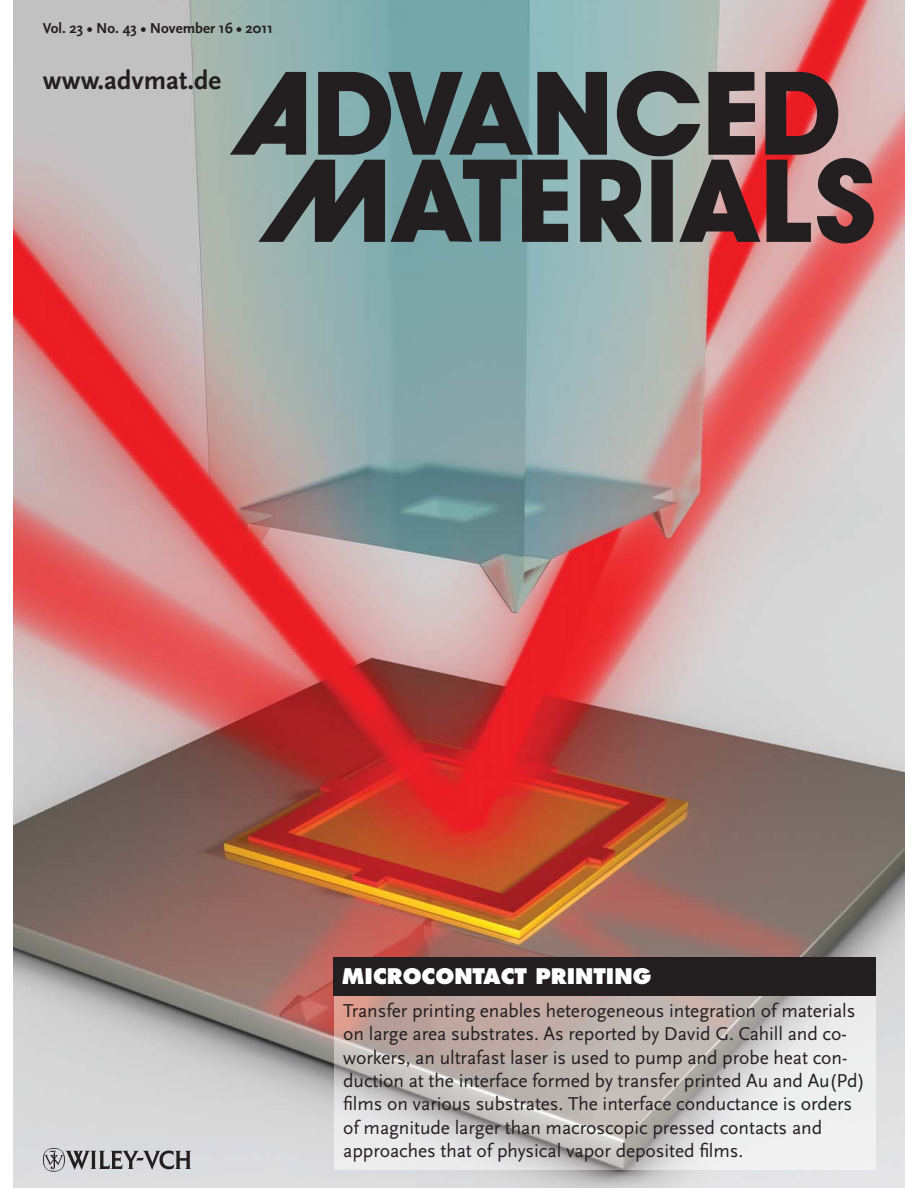
<style>
.page{position:relative;width:918px;height:1188px;background:#fff}
.page>*{position:absolute;margin:0;border:0;box-sizing:border-box;transform-origin:0 0}
.t1{font:700 27px "Scala Sans";color:#231f20}
.t2{font:800 21px "Futura";color:#fff}
.t3{font:19.5px/23.4px "Scala Sans";letter-spacing:-.005em;color:#231f20}
.t4{font:700 15px "Scala Sans";color:#231f20}
</style>
<div class="page">
<img style="left:13px;top:0;width:892px;height:1188px">
<svg style="left:43px;top:1148px;width:148px;height:24px;background:#a5a5a8"></svg>
<svg style="left:230px;top:71px;width:644px;height:173px;background:#5f5e5f"></svg>
<img style="left:334px;top:996px;width:541px;height:173px">
<div style="left:334px;top:957px;width:542px;height:39px;background:#231f20"></div>
<p class="t4" style="left:43px;top:19px;width:232px">Vol. 23 • No. 43 • November 16 • 2011</p>
<h1 class="t1" style="left:43px;top:64px;width:180px">www.advmat.de</h1>
<p class="t2" style="left:342px;top:967px;width:311px">MICROCONTACT PRINTING</p>
<p class="t3" style="left:343px;top:1000px;width:523px">Transfer printing enables heterogeneous integration of materials on large area substrates. As reported by David G. Cahill and co&shy;workers, an ultrafast laser is used to pump and probe heat con&shy;duction at the interface formed by transfer printed Au and Au(Pd) films on various substrates. The interface conductance is orders of magnitude larger than macroscopic pressed contacts and approaches that of physical vapor deposited films.</p>
</div>
